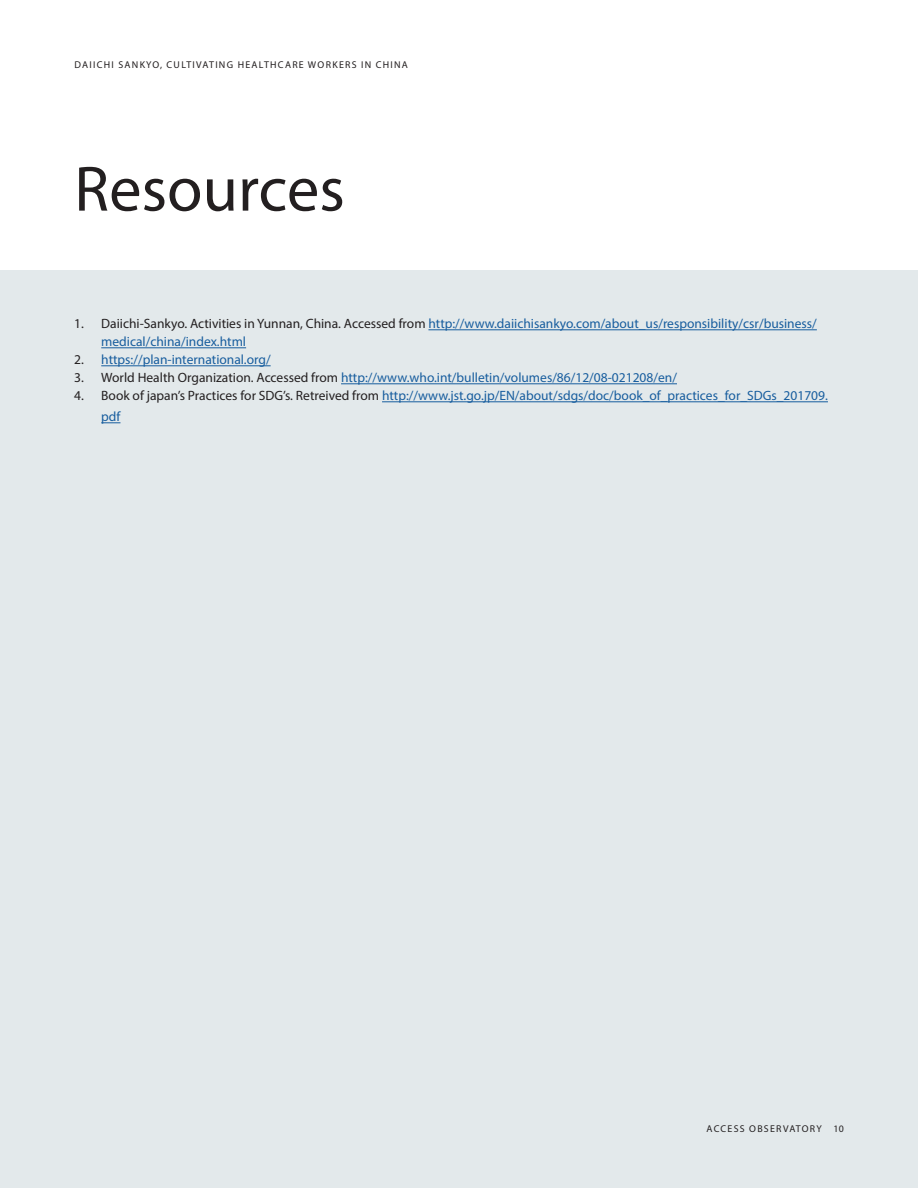
<style>
.page{position:relative;width:918px;height:1188px;background:#fff}
.page>*{position:absolute;margin:0;border:0;box-sizing:border-box;transform-origin:0 0}
.Chapter_Header{font:64.5px "Myriad Pro";color:#231f20}
.t1{font:13.5px/18px "Myriad Pro";color:#175d9e}
.t2{font:9.9px "Myriad Pro";letter-spacing:.13em;color:#231f20}
.s1{color:#231f20}
</style>
<div class="page">
<div style="left:0;top:270px;width:918px;height:918px;background:#e3e9eb"></div>
<hr style="left:428px;top:329px;width:389px;height:1px;background:#175d9e">
<hr style="left:101px;top:347px;width:145px;height:1px;background:#175d9e">
<hr style="left:101px;top:365px;width:170px;height:1px;background:#175d9e">
<hr style="left:341px;top:383px;width:336px;height:1px;background:#175d9e">
<hr style="left:382px;top:401px;width:446px;height:1px;background:#175d9e">
<svg style="left:101px;top:422px;width:19px;height:1px"></svg>
<p class="t2" style="left:74px;top:59px;width:335px">DAIICHI SANKYO, CULTIVATING HEALTHCARE WORKERS IN CHINA</p>
<p class="Chapter_Header" style="left:74px;top:149px;width:272px">Resources</p>
<p class="t1" style="left:101px;top:315px;width:717px;text-indent:-27px"><span class="s1">1. Daiichi-Sankyo. Activities in Yunnan, China. Accessed from</span> http://www.daiichisankyo.com/about_us/responsibility/csr/business/ medical/china/index.html</p>
<p class="t1" style="left:74px;top:351px;width:198px"><span class="s1">2.</span> https://plan-international.org/</p>
<p class="t1" style="left:74px;top:369px;width:604px"><span class="s1">3. World Health Organization. Accessed from</span> http://www.who.int/bulletin/volumes/86/12/08-021208/en/</p>
<p class="t1" style="left:101px;top:385px;width:728px;line-height:21px;text-indent:-27px"><span class="s1">4. Book of japan’s Practices for SDG’s. Retreived from</span> http://www.jst.go.jp/EN/about/sdgs/doc/book_of_practices_for_SDGs_201709. pdf</p>
<p class="t2" style="left:707px;top:1123px;width:139px">ACCESS OBSERVATORY 10</p>
</div>
